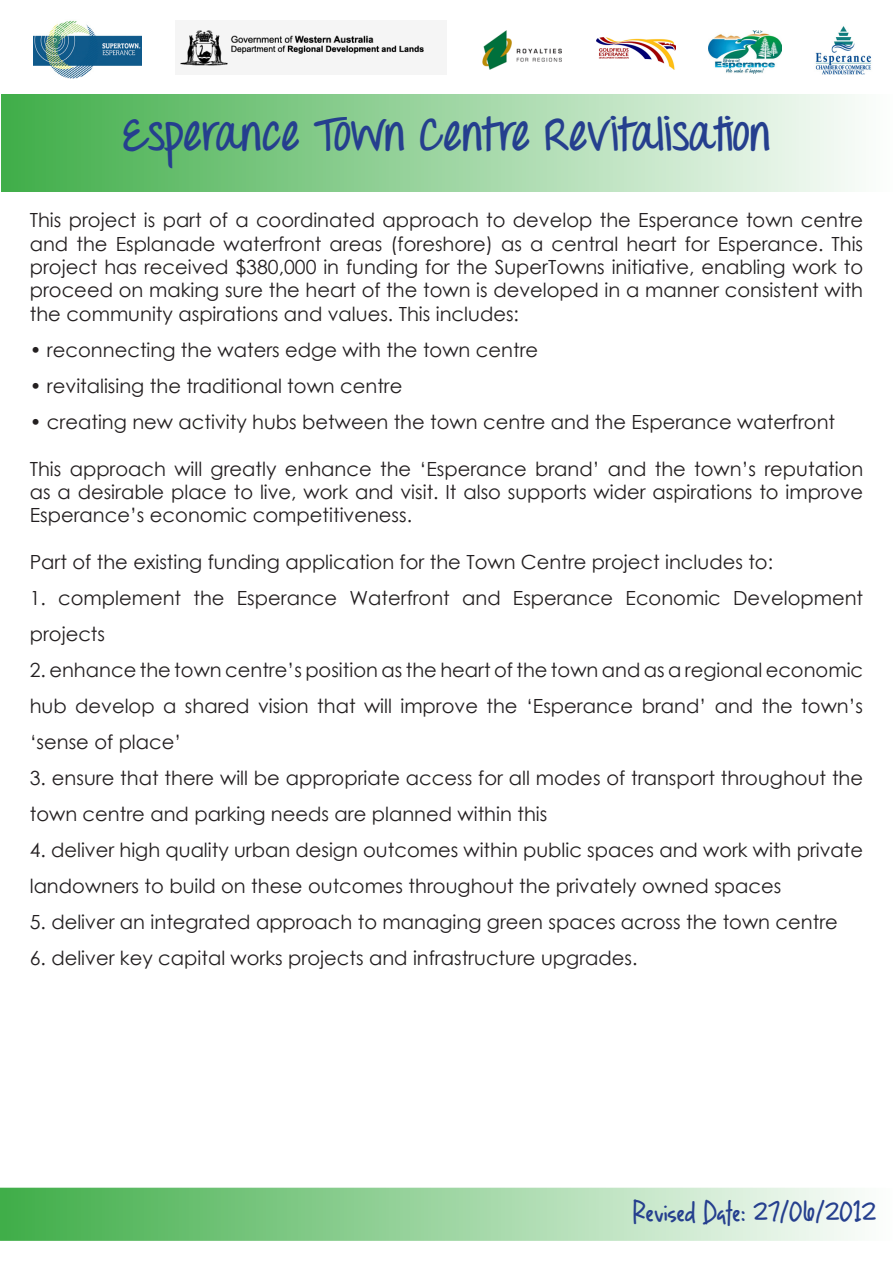
<style>
.page{position:relative;width:893px;height:1263px;background:#fff}
.page>*{position:absolute;margin:0;border:0;box-sizing:border-box;transform-origin:0 0}
.t1{font:700 45px "Throw My Hands Upinthe Air";color:#253f8e}
.t2{font:27px "Lightupthe World";color:#253f8e}
.t3{font:19.5px/23.4px "Century Gothic";color:#231f20;text-align:justify}
</style>
<div class="page">
<div style="left:0;top:1188px;width:893px;height:53px;background:linear-gradient(to right,#3fad48,#fdfefd);border:2px solid #40ae49"></div>
<div style="left:1px;top:94px;width:891px;height:98px;background:linear-gradient(to right,#3fae49,#fdfefd)"></div>
<img style="left:180px;top:30px;width:244px;height:36px">
<img style="left:483px;top:31px;width:78px;height:38px">
<img style="left:597px;top:37px;width:78px;height:32px">
<img style="left:815px;top:26px;width:57px;height:49px">
<img style="left:708px;top:30px;width:74px;height:44px">
<img style="left:33px;top:20px;width:108px;height:58px">
<p class="t1" style="left:122px;top:106px;width:650px">Esperance Town Centre Revitalisation</p>
<p class="t3" style="left:30px;top:208px;width:835px">This project is part of a coordinated approach to develop the Esperance town centre and the Esplanade waterfront areas (foreshore) as a central heart for Esperance. This project has received $380,000 in funding for the SuperTowns initiative, enabling work to proceed on making sure the heart of the town is developed in a manner consistent with the community aspirations and values. This includes:</p>
<p class="t3" style="left:30px;top:338px;width:510px">• reconnecting the waters edge with the town centre</p>
<p class="t3" style="left:30px;top:374px;width:374px">• revitalising the traditional town centre</p>
<p class="t3" style="left:30px;top:410px;width:807px">• creating new activity hubs between the town centre and the Esperance waterfront</p>
<p class="t3" style="left:30px;top:457px;width:835px">This approach will greatly enhance the ‘Esperance brand’ and the town’s reputation as a desirable place to live, work and visit. It also supports wider aspirations to improve Esperance’s economic competitiveness.</p>
<p class="t3" style="left:30px;top:550px;width:745px">Part of the existing funding application for the Town Centre project includes to:</p>
<p class="t3" style="left:30px;top:580px;width:835px;line-height:36px">1. complement the Esperance Waterfront and Esperance Economic Development projects</p>
<p class="t3" style="left:30px;top:652px;width:835px;line-height:36px">2. enhance the town centre’s position as the heart of the town and as a regional economic hub develop a shared vision that will improve the ‘Esperance brand’ and the town’s ‘sense of place’</p>
<p class="t3" style="left:30px;top:760px;width:835px;line-height:36px">3. ensure that there will be appropriate access for all modes of transport throughout the town centre and parking needs are planned within this</p>
<p class="t3" style="left:30px;top:832px;width:835px;line-height:36px">4. deliver high quality urban design outcomes within public spaces and work with private landowners to build on these outcomes throughout the privately owned spaces</p>
<p class="t3" style="left:30px;top:910px;width:810px">5. deliver an integrated approach to managing green spaces across the town centre</p>
<p class="t3" style="left:30px;top:946px;width:609px">6. deliver key capital works projects and infrastructure upgrades.</p>
<p class="t2" style="left:634px;top:1192px;width:245px">Revised Date: 27/06/2012</p>
</div>
